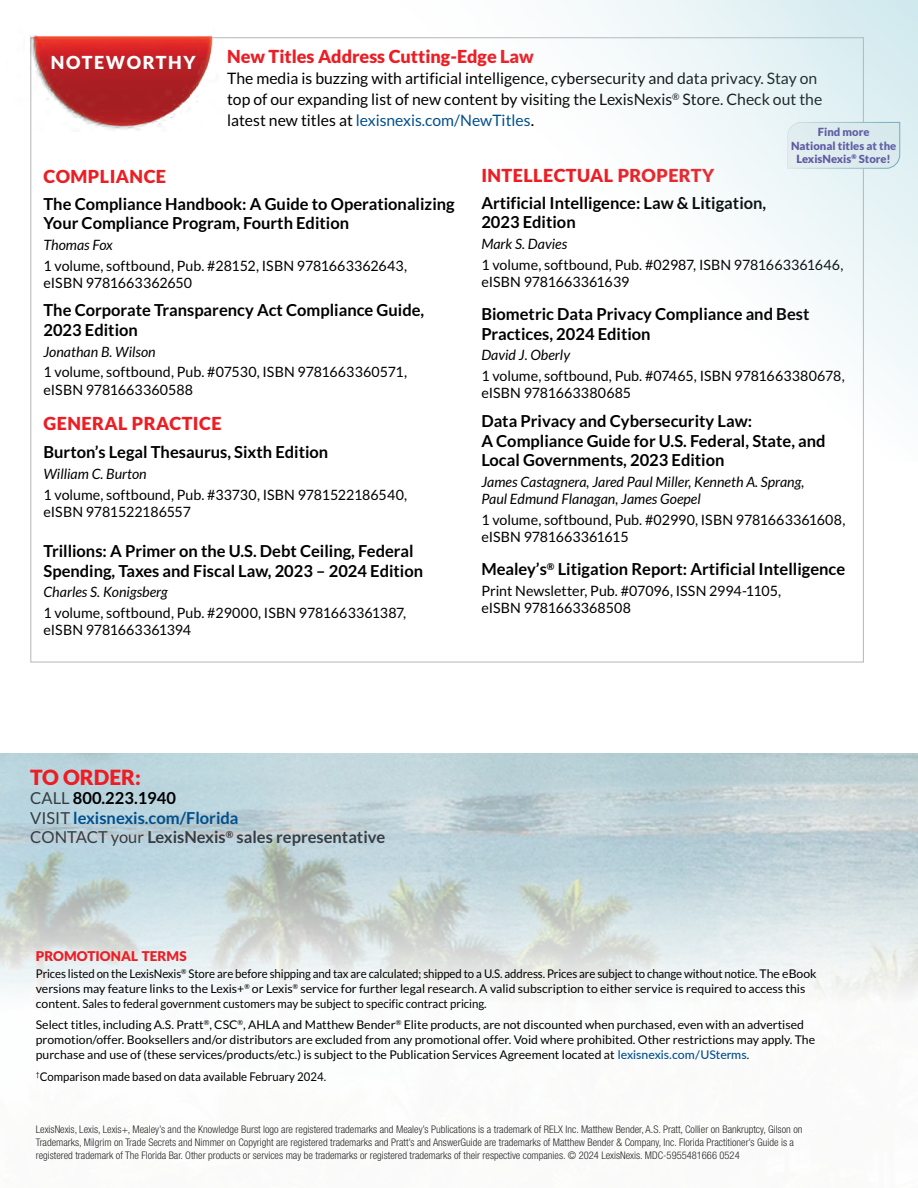
<style>
.page{position:relative;width:918px;height:1188px;background:#fff}
.page>*{position:absolute;margin:0;border:0;box-sizing:border-box;transform-origin:0 0}
.t1{font:900 21px "Lato";color:#ed1d24}
.sub_section{font:900 18px "Lato";color:#ed1d24}
.sub_section-2{font:900 18px "Lato";letter-spacing:.025em;color:#ed1d24}
.isbn{font:900 18px "Lato";letter-spacing:.025em;color:#ed1d24}
.t2{font:900 18px "Lato";letter-spacing:.09em;color:#fff}
.Elite_book_title{font:700 16.5px/19.8px "Lato";color:#000}
.t3{font:700 16.5px "Lato";color:#373d42}
.t4{font:700 16.5px "Lato";color:#00508d}
.t5{font:15.75px/21px "Lato";color:#000}
.isbn-2{font:14.25px/17.1px "Lato";color:#000}
.author{font:italic 14.25px/17.1px "Lato";color:#000}
.t6{font:900 13.5px "Lato";letter-spacing:.005em;color:#ed1d24}
.t7{font:12px/14.7px "Lato";color:#000;scale:.95 1}
.t8{font:12px/15px "Lato";color:#000}
.t9{font:900 11.25px/13.5px "Lato";color:#543f96;text-align:center}
.body_text{font:300 condensed 10.5px/12.6px "Helvetica Neue LT Std";color:#292829}
.s1{color:#00508d}
.s2{font-size:16.5px}
.s3{font-weight:400;color:#373d42}
.s4{font-weight:400}
.s5{font-weight:500;color:#00508d}
</style>
<div class="page">
<img style="left:30px;top:35px;width:197px;height:97px">
<svg style="left:282px;top:0;width:636px;height:461px"></svg>
<svg style="left:0;top:754px;width:918px;height:244px;background:#cbdadd"></svg>
<p class="t2" style="left:51px;top:52px;width:146px">NOTEWORTHY</p>
<p class="sub_section" style="left:227px;top:46px;width:308px">New Titles Address Cutting-Edge Law</p>
<p class="t5" style="left:227px;top:68px;width:597px">The media is buzzing with artificial intelligence, cybersecurity and data privacy. Stay on top of our expanding list of new content by visiting the LexisNexis<sup>®</sup> Store. Check out the latest new titles at <span class="s1">lexisnexis.com/NewTitles</span><span class="s2">.</span></p>
<p class="t9" style="left:791px;top:125px;width:107px">Find more<br>National titles at the<br>LexisNexis<sup>®</sup> Store!</p>
<p class="sub_section-2" style="left:44px;top:166px;width:124px">COMPLIANCE</p>
<p class="Elite_book_title" style="left:44px;top:193px;width:413px">The Compliance Handbook: A Guide to Operationalizing<br>Your Compliance Program, Fourth Edition</p>
<p class="author" style="left:44px;top:237px;width:71px">Thomas Fox</p>
<p class="isbn-2" style="left:44px;top:257px;width:365px">1 volume, softbound, Pub. #28152, ISBN 9781663362643, eISBN 9781663362650</p>
<p class="Elite_book_title" style="left:44px;top:300px;width:382px">The Corporate Transparency Act Compliance Guide,<br>2023 Edition</p>
<p class="author" style="left:44px;top:344px;width:114px">Jonathan B. Wilson</p>
<p class="isbn-2" style="left:44px;top:364px;width:365px">1 volume, softbound, Pub. #07530, ISBN 9781663360571, eISBN 9781663360588</p>
<p class="isbn" style="left:44px;top:413px;width:180px">GENERAL PRACTICE</p>
<p class="Elite_book_title" style="left:44px;top:442px;width:286px">Burton’s Legal Thesaurus, Sixth Edition</p>
<p class="author" style="left:44px;top:466px;width:105px">William C. Burton</p>
<p class="isbn-2" style="left:44px;top:486px;width:365px">1 volume, softbound, Pub. #33730, ISBN 9781522186540, eISBN 9781522186557</p>
<p class="Elite_book_title" style="left:44px;top:541px;width:381px">Trillions: A Primer on the U.S. Debt Ceiling, Federal<br>Spending, Taxes and Fiscal Law, 2023 – 2024 Edition</p>
<p class="author" style="left:44px;top:584px;width:126px">Charles S. Konigsberg</p>
<p class="isbn-2" style="left:44px;top:604px;width:364px">1 volume, softbound, Pub. #29000, ISBN 9781663361387, eISBN 9781663361394</p>
<p class="sub_section-2" style="left:481px;top:165px;width:234px">INTELLECTUAL PROPERTY</p>
<p class="Elite_book_title" style="left:481px;top:192px;width:286px">Artificial Intelligence: Law &amp; Litigation,<br>2023 Edition</p>
<p class="author" style="left:481px;top:236px;width:88px">Mark S. Davies</p>
<p class="isbn-2" style="left:481px;top:256px;width:364px">1 volume, softbound, Pub. #02987, ISBN 9781663361646, eISBN 9781663361639</p>
<p class="Elite_book_title" style="left:481px;top:304px;width:330px">Biometric Data Privacy Compliance and Best<br>Practices, 2024 Edition</p>
<p class="author" style="left:481px;top:347px;width:90px">David J. Oberly</p>
<p class="isbn-2" style="left:481px;top:367px;width:365px">1 volume, softbound, Pub. #07465, ISBN 9781663380678, eISBN 9781663380685</p>
<p class="Elite_book_title" style="left:481px;top:411px;width:346px">Data Privacy and Cybersecurity Law:<br>A Compliance Guide for U.S. Federal, State, and<br>Local Governments, 2023 Edition</p>
<p class="author" style="left:481px;top:474px;width:325px">James Castagnera, Jared Paul Miller, Kenneth A. Sprang,<br>Paul Edmund Flanagan, James Goepel</p>
<p class="isbn-2" style="left:481px;top:511px;width:366px">1 volume, softbound, Pub. #02990, ISBN 9781663361608, eISBN 9781663361615</p>
<p class="Elite_book_title" style="left:481px;top:559px;width:365px">Mealey’s<sup>®</sup> Litigation Report: Artificial Intelligence</p>
<p class="isbn-2" style="left:481px;top:582px;width:301px">Print Newsletter, Pub. #07096, ISSN 2994-1105, eISBN 9781663368508</p>
<p class="t1" style="left:30px;top:765px;width:112px">TO ORDER:</p>
<p class="Elite_book_title" style="left:30px;top:788px;width:147px"><span class="s3">CALL</span> 800.223.1940</p>
<p class="t4" style="left:30px;top:808px;width:210px"><span class="s3">VISIT</span> lexisnexis.com/Florida</p>
<p class="t3" style="left:30px;top:828px;width:357px"><span class="s4">CONTACT</span> <span class="s4">your</span> LexisNexis<sup>®</sup> sales representative</p>
<p class="t6" style="left:36px;top:948px;width:152px">PROMOTIONAL TERMS</p>
<p class="t7" style="left:36px;top:967px;width:823px">Prices listed on the LexisNexis<sup>®</sup> Store are before shipping and tax are calculated; shipped to a U.S. address. Prices are subject to change without notice. The eBook versions may feature links to the Lexis+<sup>®</sup> or Lexis<sup>®</sup> service for further legal research. A valid subscription to either service is required to access this content. Sales to federal government customers may be subject to specific contract pricing.</p>
<p class="t8" style="left:36px;top:1017px;width:781px">Select titles, including A.S. Pratt<sup>®</sup>, CSC<sup>®</sup>, AHLA and Matthew Bender<sup>®</sup> Elite products, are not discounted when purchased, even with an advertised promotion/offer. Booksellers and/or distributors are excluded from any promotional offer. Void where prohibited. Other restrictions may apply. The purchase and use of (these services/products/etc.) is subject to the Publication Services Agreement located at <span class="s5">lexisnexis.com/USterms</span>.</p>
<p class="t7" style="left:36px;top:1069px;width:307px"><sup>†</sup>Comparison made based on data available February 2024.</p>
<p class="body_text" style="left:36px;top:1123px;width:768px">LexisNexis, Lexis, Lexis+, Mealey’s and the Knowledge Burst logo are registered trademarks and Mealey’s Publications is a trademark of RELX Inc. Matthew Bender, A.S. Pratt, Collier on Bankruptcy, Gilson on<br>Trademarks, Milgrim on Trade Secrets and Nimmer on Copyright are registered trademarks and Pratt’s and AnswerGuide are trademarks of Matthew Bender &amp; Company, Inc. Florida Practitioner’s Guide is a registered trademark of The Florida Bar. Other products or services may be trademarks or registered trademarks of their respective companies. © 2024 LexisNexis. MDC-5955481666 0524</p>
</div>
